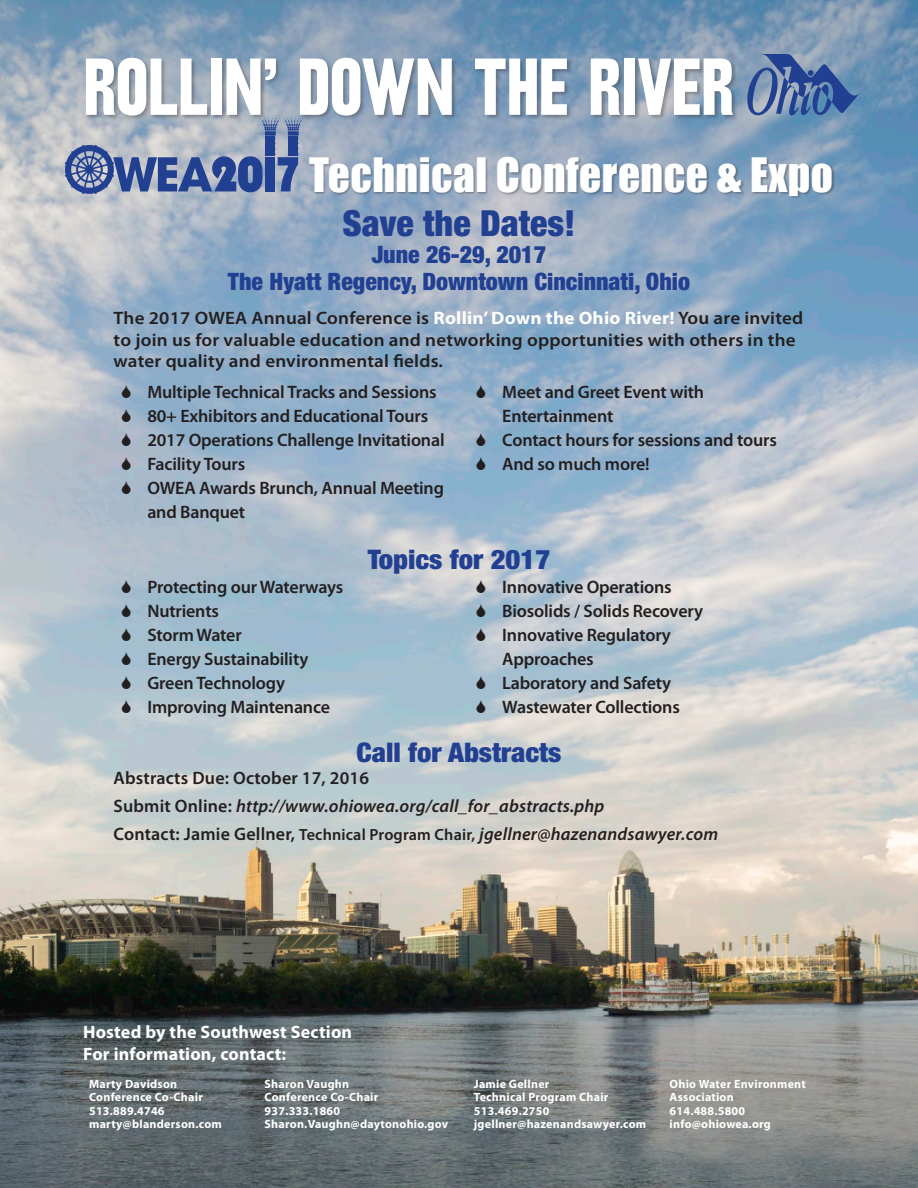
<style>
.page{position:relative;width:918px;height:1188px;background:#fff}
.page>*{position:absolute;margin:0;border:0;box-sizing:border-box;transform-origin:0 0}
.Title_Text_2{font:75px "Railroad Gothic";letter-spacing:-.01em;color:#fff}
.SubTitle_Text{font:43.5px "Impact";letter-spacing:.01em;color:#fff}
.Save_the_Dates{font:900 condensed 36px "Helvetica Neue LT Std";color:#224091}
.Save_the_Dates-2{font:900 condensed 27px "Helvetica Neue LT Std";color:#224091;scale:1.06 1}
.When_and_Where{font:900 condensed 24px "Helvetica Neue LT Std";color:#224091}
.Body_Text{font:600 18px/24px "Myriad Pro";letter-spacing:-.01em;color:#231f20}
.Body_Text-2{font:600 18px/21.6px "Myriad Pro";letter-spacing:.01em;color:#231f20;scale:1.06 1}
.Body_Text-3{font:italic 600 18px "Myriad Pro";letter-spacing:.01em;color:#231f20}
.Body_Text-4{font:700 18px/21.6px "Myriad Pro";letter-spacing:.01em;color:#fff}
.Body_Text-5{font:600 18px "Myriad Pro";letter-spacing:.01em;color:#231f20}
.Table_Text{font:700 12px/13.5px "Myriad Pro";letter-spacing:.02em;color:#fff}
.s1{font-weight:700;color:#fff}
.s2{font-style:normal}
.s3{font-style:normal;font-size:16.2px}
</style>
<div class="page">
<img style="left:0;top:0;width:918px;height:1188px">
<div style="left:309px;top:156px;width:526px;height:43px;background:#231f20;opacity:.35"></div>
<div style="left:85px;top:57px;width:654px;height:64px;background:#231f20;opacity:.35"></div>
<svg style="left:747px;top:54px;width:112px;height:61px;background:#5c78a8"></svg>
<div style="left:265px;top:136px;width:10px;height:20px;background:#224091"></div>
<div style="left:265px;top:131px;width:11px;height:5px;background:#224091"></div>
<div style="left:288px;top:136px;width:10px;height:20px;background:#224091"></div>
<div style="left:288px;top:131px;width:11px;height:5px;background:#224091"></div>
<svg style="left:260px;top:118px;width:44px;height:13px"></svg>
<svg style="left:65px;top:138px;width:233px;height:56px;background:#7d8cb1"></svg>
<div style="left:76px;top:156px;width:27px;height:27px;border:2px solid #224091;border-radius:50%"></div>
<div style="left:85px;top:165px;width:9px;height:9px;background:#224091;border-radius:50%"></div>
<div style="left:65px;top:145px;width:49px;height:49px;border:6px solid #224091;border-radius:50%"></div>
<svg style="left:122px;top:580px;width:9px;height:13px"></svg>
<svg style="left:122px;top:604px;width:9px;height:13px"></svg>
<svg style="left:122px;top:628px;width:9px;height:13px"></svg>
<svg style="left:122px;top:652px;width:9px;height:13px"></svg>
<svg style="left:122px;top:676px;width:9px;height:13px"></svg>
<svg style="left:122px;top:700px;width:9px;height:13px"></svg>
<svg style="left:477px;top:580px;width:8px;height:13px"></svg>
<svg style="left:477px;top:604px;width:8px;height:13px"></svg>
<svg style="left:477px;top:628px;width:8px;height:13px"></svg>
<svg style="left:477px;top:676px;width:8px;height:13px"></svg>
<svg style="left:477px;top:700px;width:8px;height:13px"></svg>
<svg style="left:122px;top:385px;width:9px;height:13px"></svg>
<svg style="left:122px;top:409px;width:9px;height:13px"></svg>
<svg style="left:122px;top:433px;width:9px;height:13px"></svg>
<svg style="left:122px;top:457px;width:9px;height:13px"></svg>
<svg style="left:122px;top:481px;width:9px;height:13px"></svg>
<svg style="left:477px;top:385px;width:8px;height:13px"></svg>
<svg style="left:477px;top:433px;width:8px;height:13px"></svg>
<svg style="left:477px;top:457px;width:8px;height:13px"></svg>
<p class="Title_Text_2" style="left:83px;top:40px;width:652px">ROLLIN’ DOWN THE RIVER</p>
<p class="SubTitle_Text" style="left:309px;top:141px;width:526px">Technical Conference &amp; Expo</p>
<p class="Save_the_Dates" style="left:343px;top:201px;width:234px">Save the Dates!</p>
<p class="When_and_Where" style="left:372px;top:239px;width:176px">June 26-29, 2017</p>
<p class="When_and_Where" style="left:228px;top:266px;width:464px">The Hyatt Regency, Downtown Cincinnati, Ohio</p>
<p class="Body_Text-2" style="left:114px;top:307px;width:652px">The 2017 OWEA Annual Conference is <span class="s1">Rollin’ Down the Ohio River!</span> You are invited to join us for valuable education and networking opportunities with others in the water quality and environmental fields.</p>
<p class="Body_Text" style="left:147px;top:380px;width:291px">Multiple Technical Tracks and Sessions</p>
<p class="Body_Text" style="left:147px;top:404px;width:282px">80+ Exhibitors and Educational Tours</p>
<p class="Body_Text" style="left:147px;top:428px;width:299px">2017 Operations Challenge Invitational</p>
<p class="Body_Text" style="left:147px;top:452px;width:99px">Facility Tours</p>
<p class="Body_Text" style="left:147px;top:476px;width:298px">OWEA Awards Brunch, Annual Meeting and Banquet</p>
<p class="Body_Text" style="left:502px;top:380px;width:203px">Meet and Greet Event with<br>Entertainment</p>
<p class="Body_Text" style="left:502px;top:428px;width:276px">Contact hours for sessions and tours</p>
<p class="Body_Text" style="left:502px;top:452px;width:149px">And so much more!</p>
<p class="Save_the_Dates-2" style="left:368px;top:543px;width:174px">Topics for 2017</p>
<p class="Body_Text" style="left:502px;top:575px;width:171px">Innovative Operations</p>
<p class="Body_Text" style="left:502px;top:599px;width:202px">Biosolids / Solids Recovery</p>
<p class="Body_Text" style="left:502px;top:623px;width:170px">Innovative Regulatory<br>Approaches</p>
<p class="Body_Text" style="left:502px;top:671px;width:170px">Laboratory and Safety</p>
<p class="Body_Text" style="left:502px;top:695px;width:179px">Wastewater Collections</p>
<p class="Save_the_Dates-2" style="left:356px;top:736px;width:195px">Call for Abstracts</p>
<p class="Body_Text-5" style="left:114px;top:768px;width:257px">Abstracts Due: October 17, 2016</p>
<p class="Body_Text-3" style="left:114px;top:796px;width:492px"><span class="s2">Submit Online:</span> http://www.ohiowea.org/call_for_abstracts.php</p>
<p class="Body_Text-3" style="left:114px;top:825px;width:606px"><span class="s2">Contact: Jamie Gellner,</span> <span class="s3">Technical Program Chair,</span> jgellner@hazenandsawyer.com</p>
<p class="Body_Text" style="left:147px;top:575px;width:198px">Protecting our Waterways</p>
<p class="Body_Text" style="left:147px;top:599px;width:73px">Nutrients</p>
<p class="Body_Text" style="left:147px;top:623px;width:96px">Storm Water</p>
<p class="Body_Text" style="left:147px;top:647px;width:162px">Energy Sustainability</p>
<p class="Body_Text" style="left:147px;top:671px;width:139px">Green Technology</p>
<p class="Body_Text" style="left:147px;top:695px;width:184px">Improving Maintenance</p>
<p class="Body_Text-4" style="left:83px;top:1022px;width:271px">Hosted by the Southwest Section<br>For information, contact:</p>
<p class="Table_Text" style="left:89px;top:1077px;width:90px">Marty Davidson</p>
<p class="Table_Text" style="left:89px;top:1090px;width:115px">Conference Co-Chair</p>
<p class="Table_Text" style="left:89px;top:1104px;width:77px">513.889.4746</p>
<p class="Table_Text" style="left:89px;top:1117px;width:134px">marty@blanderson.com</p>
<p class="Table_Text" style="left:265px;top:1077px;width:86px">Sharon Vaughn</p>
<p class="Table_Text" style="left:265px;top:1090px;width:115px">Conference Co-Chair</p>
<p class="Table_Text" style="left:265px;top:1104px;width:77px">937.333.1860</p>
<p class="Table_Text" style="left:265px;top:1117px;width:185px">Sharon.Vaughn@daytonohio.gov</p>
<p class="Table_Text" style="left:474px;top:1077px;width:77px">Jamie Gellner</p>
<p class="Table_Text" style="left:474px;top:1090px;width:136px">Technical Program Chair</p>
<p class="Table_Text" style="left:474px;top:1104px;width:77px">513.469.2750</p>
<p class="Table_Text" style="left:474px;top:1117px;width:174px">jgellner@hazenandsawyer.com</p>
<p class="Table_Text" style="left:670px;top:1077px;width:138px">Ohio Water Environment<br>Association</p>
<p class="Table_Text" style="left:670px;top:1104px;width:77px">614.488.5800</p>
<p class="Table_Text" style="left:670px;top:1117px;width:103px">info@ohiowea.org</p>
</div>
